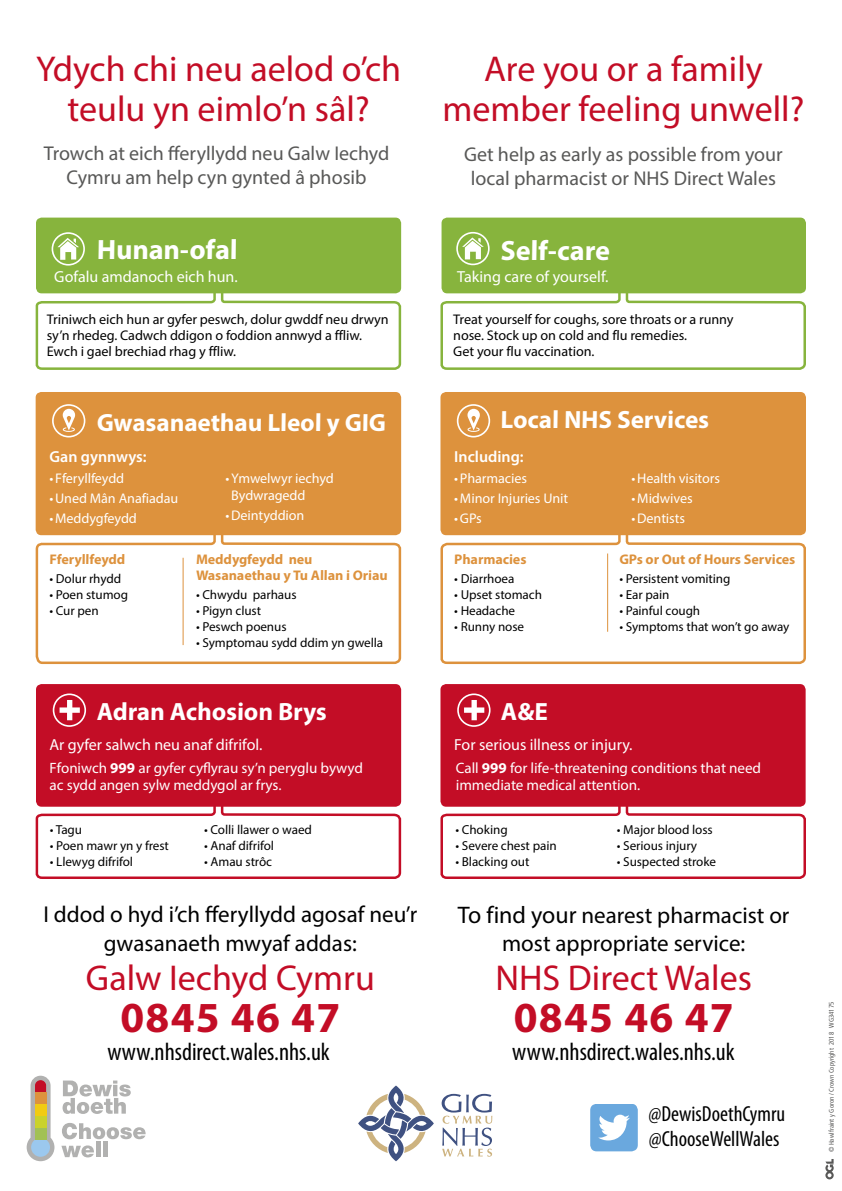
<style>
.page{position:relative;width:842px;height:1191px;background:#fff}
.page>*{position:absolute;margin:0;border:0;box-sizing:border-box;transform-origin:0 0}
.t1{font:700 43px "Myriad Pro";letter-spacing:.03em;color:#c30d26}
.t2{font:36px/40px "Myriad Pro";color:#c30d26;text-align:center}
.t3{font:700 28px "Myriad Pro";color:#fff}
.t4{font:700 25px "Myriad Pro";color:#fff}
.t5{font:condensed 25px "Myriad Pro";color:#000}
.t6{font:23px/28.9px "Myriad Pro";color:#000;text-align:center}
.t7{font:condensed 21.9px "Myriad Pro";color:#000}
.t8{font:20px/24px "Myriad Pro";color:#585857;text-align:center}
.t9{font:16px "Myriad Pro";color:#fff}
.t10{font:600 16px "Myriad Pro";color:#fff}
.t11{font:15px/17px "Myriad Pro";color:#fff}
.t12{font:14px/16px "Myriad Pro";letter-spacing:-.005em;color:#000}
.t13{font:14px/17px "Myriad Pro";letter-spacing:-.01em;color:#fff}
.t14{font:700 14px/16px "Myriad Pro";letter-spacing:-.01em;color:#dd923d}
.t15{font:13px "Myriad Pro";color:#000}
.t16{font:condensed 6.8px "Frutiger LT Std";color:#585857}
.s1{font-weight:700}
.s2{font-size:24px}
</style>
<div class="page">
<svg style="left:440px;top:803px;width:366px;height:76px"></svg>
<svg style="left:35px;top:801px;width:367px;height:78px"></svg>
<svg style="left:35px;top:530px;width:367px;height:135px"></svg>
<svg style="left:440px;top:532px;width:366px;height:133px"></svg>
<svg style="left:440px;top:290px;width:366px;height:80px"></svg>
<svg style="left:825px;top:1159px;width:9px;height:20px"></svg>
<svg style="left:358px;top:1085px;width:76px;height:76px"></svg>
<svg style="left:442px;top:1093px;width:50px;height:63px"></svg>
<svg style="left:590px;top:1104px;width:48px;height:47px"></svg>
<svg style="left:62px;top:1123px;width:84px;height:16px"></svg>
<svg style="left:61px;top:1145px;width:33px;height:12px"></svg>
<hr style="left:96px;top:1141px;width:4px;height:16px;background:#b1b1b0">
<hr style="left:103px;top:1141px;width:4px;height:16px;background:#b1b1b0">
<svg style="left:27px;top:1075px;width:27px;height:86px"></svg>
<div style="left:35px;top:1127px;width:11px;height:12px;background:#a2c154"></div>
<div style="left:35px;top:1115px;width:11px;height:12px;background:#cad22b"></div>
<div style="left:35px;top:1104px;width:11px;height:11px;background:#f1cb13"></div>
<div style="left:35px;top:1092px;width:11px;height:12px;background:#dd923d"></div>
<svg style="left:63px;top:1080px;width:68px;height:34px"></svg>
<div style="left:441px;top:218px;width:365px;height:75px;background:#87b43d;border-radius:6px"></div>
<div style="left:456px;top:232px;width:34px;height:33px;border:2px solid #fff;border-radius:50%"></div>
<svg style="left:462px;top:237px;width:22px;height:22px"></svg>
<hr style="left:183px;top:558px;width:1px;height:87px;background:#dd923d">
<hr style="left:607px;top:553px;width:1px;height:79px;background:#dd923d">
<div style="left:36px;top:684px;width:365px;height:122px;background:#c30d26;border-radius:6px"></div>
<div style="left:440px;top:684px;width:366px;height:122px;background:#c30d26;border-radius:6px"></div>
<div style="left:36px;top:218px;width:365px;height:75px;background:#87b43d;border-radius:6px"></div>
<div style="left:36px;top:392px;width:365px;height:143px;background:#dd923d;border-radius:6px"></div>
<div style="left:440px;top:392px;width:366px;height:143px;background:#dd923d;border-radius:6px"></div>
<div style="left:52px;top:232px;width:33px;height:34px;border:2px solid #fff;border-radius:50%"></div>
<svg style="left:57px;top:238px;width:22px;height:22px"></svg>
<div style="left:53px;top:693px;width:33px;height:34px;border:2px solid #fff;border-radius:50%"></div>
<svg style="left:60px;top:700px;width:20px;height:20px"></svg>
<div style="left:457px;top:693px;width:33px;height:34px;border:2px solid #fff;border-radius:50%"></div>
<svg style="left:464px;top:700px;width:20px;height:20px"></svg>
<svg style="left:35px;top:288px;width:367px;height:82px"></svg>
<div style="left:52px;top:404px;width:33px;height:33px;border:2px solid #fff;border-radius:50%"></div>
<svg style="left:63px;top:409px;width:12px;height:23px"></svg>
<div style="left:457px;top:404px;width:33px;height:33px;border:2px solid #fff;border-radius:50%"></div>
<svg style="left:467px;top:409px;width:13px;height:23px"></svg>
<p class="t2" style="left:36px;top:48px;width:367px">Ydych chi neu aelod o’ch teulu yn eimlo’n sâl?</p>
<p class="t8" style="left:44px;top:141px;width:347px">Trowch at eich fferyllydd neu Galw Iechyd<br>Cymru am help cyn gynted â phosib</p>
<p class="t2" style="left:442px;top:48px;width:363px">Are you or a family member feeling unwell?</p>
<p class="t8" style="left:464px;top:142px;width:320px">Get help as early as possible from your local pharmacist or NHS Direct Wales</p>
<p class="t3" style="left:97px;top:232px;width:143px">Hunan-ofal</p>
<p class="t9" style="left:54px;top:267px;width:185px">Gofalu amdanoch eich hun.</p>
<p class="t12" style="left:47px;top:311px;width:344px">Triniwch eich hun ar gyfer peswch, dolur gwddf neu drwyn sy’n rhedeg. Cadwch ddigon o foddion annwyd a ffliw.<br>Ewch i gael brechiad rhag y ffliw.</p>
<p class="t3" style="left:500px;top:232px;width:112px">Self-care</p>
<p class="t9" style="left:457px;top:267px;width:153px">Taking care of yourself.</p>
<p class="t12" style="left:453px;top:311px;width:282px">Treat yourself for coughs, sore throats or a runny nose. Stock up on cold and flu remedies.<br>Get your flu vaccination.</p>
<p class="t4" style="left:97px;top:406px;width:291px">Gwasanaethau Lleol y GIG</p>
<p class="t10" style="left:50px;top:446px;width:99px">Gan gynnwys:</p>
<p class="t13" style="left:50px;top:470px;width:76px">• Fferyllfeydd</p>
<p class="t13" style="left:50px;top:490px;width:131px">•Uned Mân Anafiadau</p>
<p class="t13" style="left:50px;top:509px;width:89px">•Meddygfeydd</p>
<p class="t13" style="left:231px;top:470px;width:104px;text-indent:-6px">•Ymwelwyr iechyd<br>Bydwragedd</p>
<p class="t13" style="left:226px;top:507px;width:81px">•Deintyddion</p>
<p class="t4" style="left:500px;top:403px;width:211px">Local NHS Services</p>
<p class="t10" style="left:454px;top:446px;width:71px">Including:</p>
<p class="t13" style="left:454px;top:470px;width:75px">•Pharmacies</p>
<p class="t13" style="left:454px;top:490px;width:116px">•Minor Injuries Unit</p>
<p class="t13" style="left:454px;top:509px;width:29px">•GPs</p>
<p class="t13" style="left:631px;top:470px;width:90px">•Health visitors</p>
<p class="t13" style="left:631px;top:490px;width:63px">•Midwives</p>
<p class="t13" style="left:631px;top:509px;width:55px">•Dentists</p>
<p class="t14" style="left:50px;top:551px;width:78px">Fferyllfeydd</p>
<p class="t15" style="left:50px;top:570px;width:73px">• Dolur rhydd</p>
<p class="t15" style="left:50px;top:586px;width:80px">• Poen stumog</p>
<p class="t15" style="left:50px;top:602px;width:51px">• Cur pen</p>
<p class="t14" style="left:196px;top:551px;width:193px">Meddygfeydd neu<br>Wasanaethau y Tu Allan i Oriau</p>
<p class="t15" style="left:196px;top:586px;width:102px">• Chwydu parhaus</p>
<p class="t15" style="left:196px;top:602px;width:67px">• Pigyn clust</p>
<p class="t15" style="left:196px;top:618px;width:92px">• Peswch poenus</p>
<p class="t15" style="left:196px;top:634px;width:189px">• Symptomau sydd ddim yn gwella</p>
<p class="t14" style="left:454px;top:551px;width:74px">Pharmacies</p>
<p class="t15" style="left:454px;top:570px;width:62px">• Diarrhoea</p>
<p class="t15" style="left:454px;top:586px;width:89px">• Upset stomach</p>
<p class="t15" style="left:454px;top:602px;width:63px">• Headache</p>
<p class="t15" style="left:454px;top:618px;width:72px">• Runny nose</p>
<p class="t14" style="left:619px;top:551px;width:178px">GPs or Out of Hours Services</p>
<p class="t15" style="left:619px;top:570px;width:113px">• Persistent vomiting</p>
<p class="t15" style="left:619px;top:586px;width:52px">• Ear pain</p>
<p class="t15" style="left:619px;top:602px;width:83px">• Painful cough</p>
<p class="t15" style="left:619px;top:618px;width:172px">• Symptoms that won’t go away</p>
<p class="t4" style="left:97px;top:695px;width:232px">Adran Achosion Brys</p>
<p class="t9" style="left:50px;top:735px;width:214px">Ar gyfer salwch neu anaf difrifol.</p>
<p class="t11" style="left:50px;top:759px;width:315px">Ffoniwch <span class="s1">999</span> ar gyfer cyflyrau sy’n peryglu bywyd ac sydd angen sylw meddygol ar frys.</p>
<p class="t4" style="left:501px;top:695px;width:49px">A&amp;E</p>
<p class="t9" style="left:454px;top:735px;width:180px">For serious illness or injury.</p>
<p class="t11" style="left:456px;top:759px;width:307px">Call <span class="s1">999</span> for life-threatening conditions that need immediate medical attention.</p>
<p class="t15" style="left:204px;top:821px;width:109px">• Colli llawer o waed</p>
<p class="t15" style="left:204px;top:837px;width:71px">• Anaf difrifol</p>
<p class="t15" style="left:204px;top:853px;width:70px">• Amau strôc</p>
<p class="t6" style="left:43px;top:899px;width:375px">I ddod o hyd i’ch fferyllydd agosaf neu’r gwasanaeth mwyaf addas:</p>
<p class="t2" style="left:86px;top:957px;width:291px">Galw Iechyd Cymru</p>
<p class="t1" style="left:120px;top:989px;width:221px">0845 46 47</p>
<p class="t15" style="left:50px;top:821px;width:34px">• Tagu</p>
<p class="t15" style="left:50px;top:837px;width:121px">• Poen mawr yn y frest</p>
<p class="t15" style="left:50px;top:853px;width:85px">• Llewyg difrifol</p>
<p class="t15" style="left:455px;top:821px;width:54px">• Choking</p>
<p class="t15" style="left:455px;top:837px;width:103px">• Severe chest pain</p>
<p class="t15" style="left:455px;top:853px;width:76px">• Blacking out</p>
<p class="t15" style="left:617px;top:821px;width:98px">• Major blood loss</p>
<p class="t15" style="left:617px;top:837px;width:82px">• Serious injury</p>
<p class="t15" style="left:617px;top:853px;width:101px">• Suspected stroke</p>
<p class="t6" style="left:458px;top:900px;width:333px"><span class="s2">To find your</span> nearest pharmacist or most appropriate service:</p>
<p class="t2" style="left:495px;top:957px;width:258px">NHS Direct Wales</p>
<p class="t1" style="left:514px;top:989px;width:221px">0845 46 47</p>
<p class="t5" style="left:107px;top:1037px;width:224px">www.nhsdirect.wales.nhs.uk</p>
<p class="t5" style="left:512px;top:1037px;width:224px">www.nhsdirect.wales.nhs.uk</p>
<p class="t7" style="left:648px;top:1100px;width:138px">@DewisDoethCymru</p>
<p class="t7" style="left:649px;top:1125px;width:132px">@ChooseWellWales</p>
<p class="t16" style="left:827px;top:1152px;width:152px;rotate:-90deg">© Hawlfraint y Goron / Crown Copyright 2018 WG34175</p>
</div>
